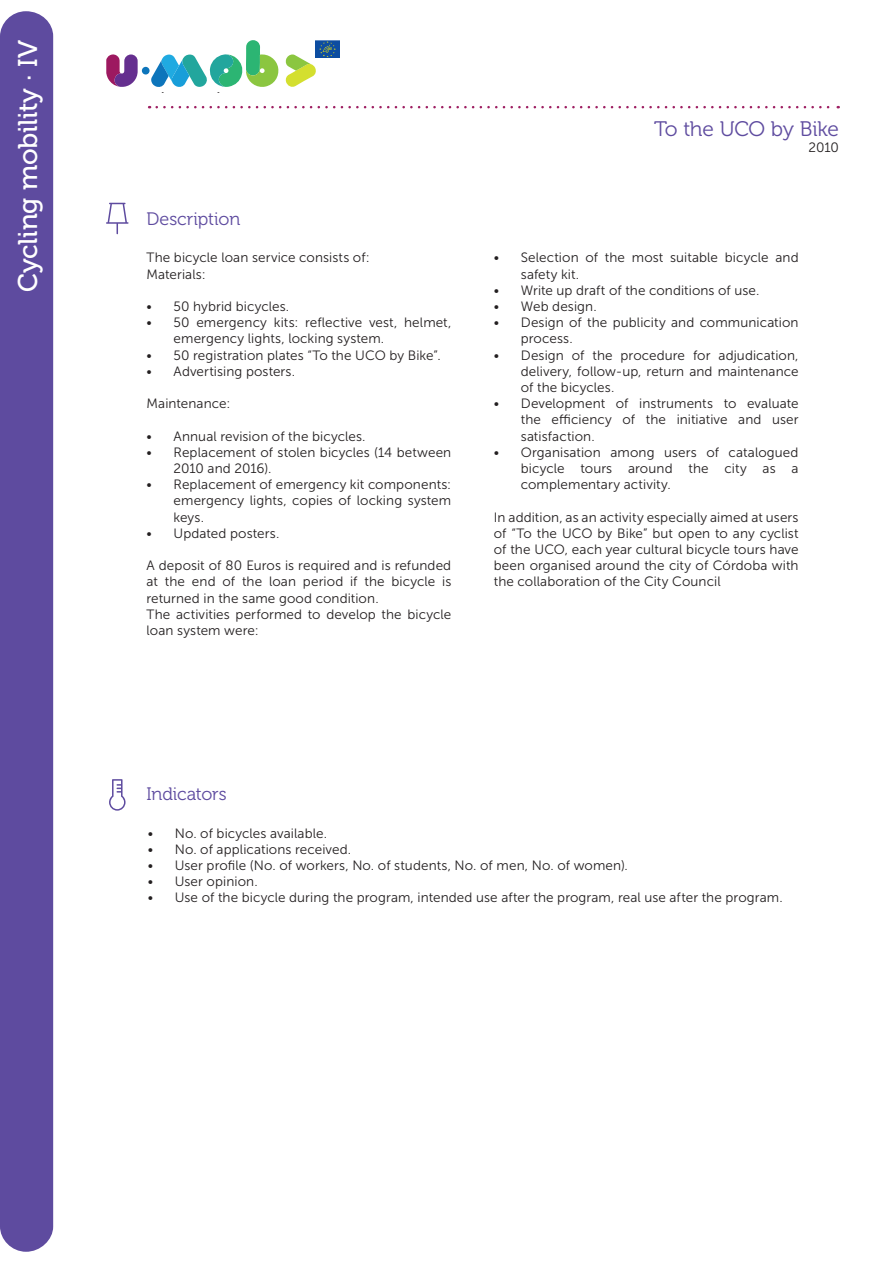
<style>
.page{position:relative;width:893px;height:1263px;background:#fff}
.page>*{position:absolute;margin:0;border:0;box-sizing:border-box;transform-origin:0 0}
.t1{font:27px "Museo 500";letter-spacing:-.01em;color:#fff}
.t2{font:21px "Museo 300";letter-spacing:-.02em;color:#5e4b9f}
.t3{font:18px "Museo 300";letter-spacing:-.01em;color:#5e4b9f}
.t4{font:13.5px/16.2px "Museo Sans 300";letter-spacing:.005em;color:#231f20}
</style>
<div class="page">
<div style="left:0;top:11px;width:53px;height:1241px;background:#5e4b9f;border-radius:26px"></div>
<svg style="left:106px;top:54px;width:32px;height:33px"></svg>
<div style="left:142px;top:67px;width:8px;height:8px;background:#0d75bb;border-radius:50%"></div>
<img style="left:316px;top:40px;width:24px;height:18px">
<svg style="left:151px;top:40px;width:165px;height:53px"></svg>
<svg style="left:157px;top:106px;width:682px;height:2px"></svg>
<svg style="left:109px;top:779px;width:17px;height:32px"></svg>
<svg style="left:106px;top:203px;width:23px;height:31px"></svg>
<h1 class="t1" style="left:13px;top:292px;width:253px;rotate:-90deg">Cycling mobility · IV</h1>
<h3 class="t3" style="left:147px;top:209px;width:95px">Description</h3>
<p class="t4" style="left:147px;top:250px;width:225px">The bicycle loan service consists of:<br>Materials:</p>
<p class="t4" style="left:147px;top:298px;width:144px">• 50 hybrid bicycles.</p>
<p class="t4" style="left:174px;top:314px;width:279px;text-indent:-27px">• 50 emergency kits: reflective vest, helmet, emergency lights, locking system.</p>
<p class="t4" style="left:147px;top:347px;width:296px">• 50 registration plates “To the UCO by Bike”.</p>
<p class="t4" style="left:147px;top:363px;width:150px">• Advertising posters.</p>
<p class="t4" style="left:147px;top:395px;width:85px">Maintenance:</p>
<p class="t4" style="left:147px;top:428px;width:220px">• Annual revision of the bicycles.</p>
<p class="t4" style="left:174px;top:444px;width:279px;text-indent:-27px">• Replacement of stolen bicycles (14 between<br>2010 and 2016).</p>
<p class="t4" style="left:174px;top:476px;width:279px;text-align:justify;text-indent:-27px">• Replacement of emergency kit components: emergency lights, copies of locking system keys.</p>
<p class="t4" style="left:147px;top:525px;width:134px">• Updated posters.</p>
<p class="t4" style="left:147px;top:557px;width:306px">A deposit of 80 Euros is required and is refunded at the end of the loan period if the bicycle is returned in the same good condition.<br>The activities performed to develop the bicycle loan system were:</p>
<h2 class="t2" style="left:654px;top:117px;width:186px">To the UCO by Bike</h2>
<p class="t4" style="left:808px;top:139px;width:32px">2010</p>
<p class="t4" style="left:521px;top:250px;width:279px;text-indent:-27px">• Selection of the most suitable bicycle and safety kit.</p>
<p class="t4" style="left:494px;top:282px;width:267px">• Write up draft of the conditions of use.</p>
<p class="t4" style="left:494px;top:298px;width:104px">• Web design.</p>
<p class="t4" style="left:521px;top:314px;width:279px;text-indent:-27px">• Design of the publicity and communication process.</p>
<p class="t4" style="left:521px;top:347px;width:279px;text-align:justify;text-indent:-27px">• Design of the procedure for adjudication, delivery, follow-up, return and maintenance of the bicycles.</p>
<p class="t4" style="left:521px;top:395px;width:279px;text-align:justify;text-indent:-27px">• Development of instruments to evaluate the efficiency of the initiative and user satisfaction.</p>
<p class="t4" style="left:521px;top:444px;width:279px;text-align:justify;text-indent:-27px">• Organisation among users of catalogued bicycle tours around the city as a complementary activity.</p>
<p class="t4" style="left:494px;top:509px;width:306px;text-align:justify">In addition, as an activity especially aimed at users of “To the UCO by Bike” but open to any cyclist of the UCO, each year cultural bicycle tours have been organised around the city of Córdoba with the collaboration of the City Council</p>
<h3 class="t3" style="left:147px;top:784px;width:82px">Indicators</h3>
<p class="t4" style="left:148px;top:825px;width:181px">• No. of bicycles available.</p>
<p class="t4" style="left:148px;top:841px;width:205px">• No. of applications received.</p>
<p class="t4" style="left:148px;top:857px;width:482px">• User profile (No. of workers, No. of students, No. of men, No. of women).</p>
<p class="t4" style="left:148px;top:874px;width:112px">• User opinion.</p>
<p class="t4" style="left:148px;top:890px;width:637px">• Use of the bicycle during the program, intended use after the program, real use after the program.</p>
</div>
